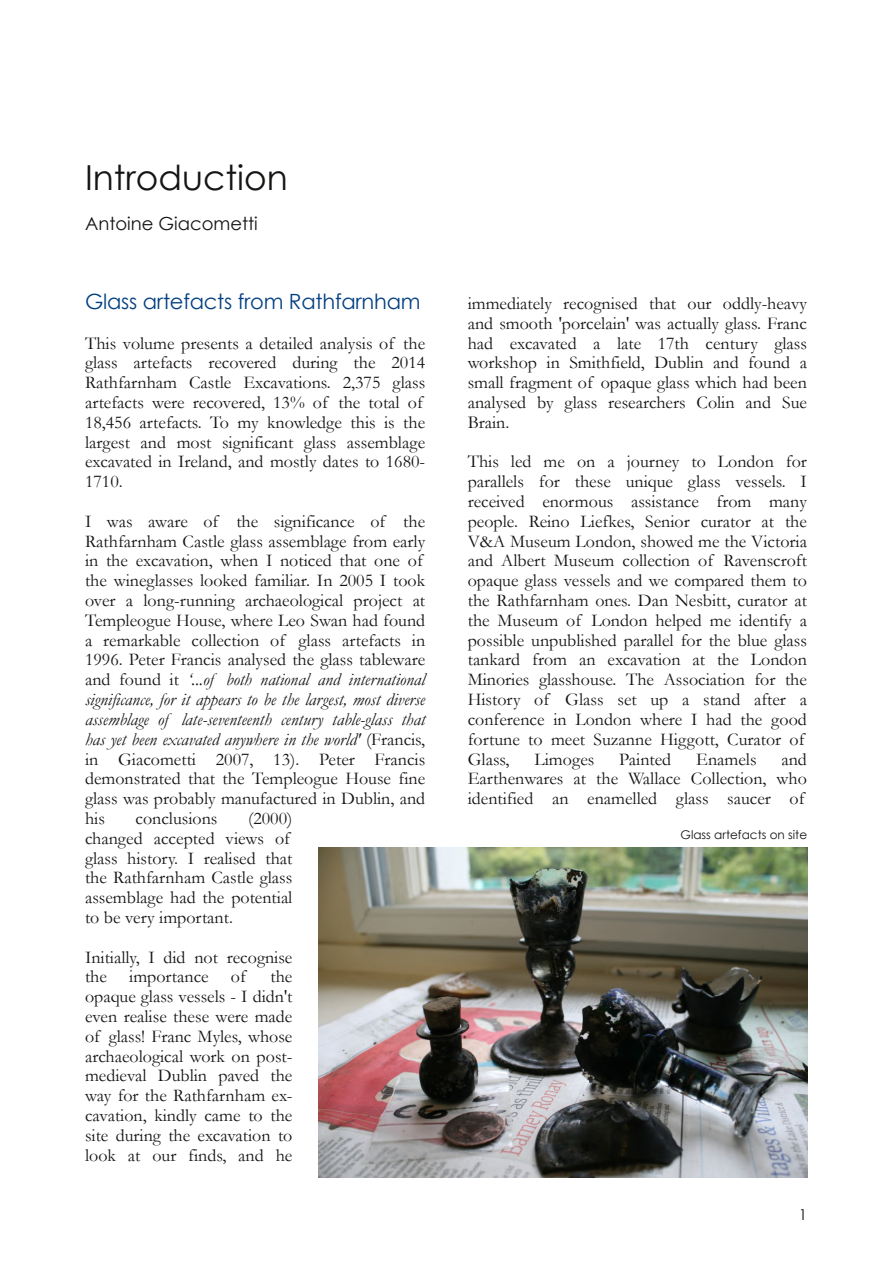
<style>
.page{position:relative;width:893px;height:1263px;background:#fff}
.page>*{position:absolute;margin:0;border:0;box-sizing:border-box;transform-origin:0 0}
.t1{font:34.5px "Century Gothic";color:#161413}
.t2{font:21px "Century Gothic";letter-spacing:-.01em;color:#034082}
.t3{font:18px/19.8px "Garamond";color:#161413}
.t4{font:18px "Century Gothic";color:#161413}
.t5{font:15px "Century Gothic";color:#161413}
.t6{font:12px "Century Gothic";color:#161413}
.s1{font-style:italic}
</style>
<div class="page">
<img style="left:319px;top:847px;width:489px;height:330px">
<h1 class="t1" style="left:85px;top:156px;width:204px">Introduction</h1>
<p class="t4" style="left:85px;top:212px;width:174px">Antoine Giacometti</p>
<p class="t2" style="left:85px;top:288px;width:337px">Glass artefacts from Rathfarnham</p>
<p class="t3" style="left:85px;top:333px;width:342px">This volume presents a detailed analysis of the glass artefacts recovered during the 2014<br>Rathfarnham Castle Excavations. 2,375 glass artefacts were recovered, 13% of the total of 18,456 artefacts. To my knowledge this is the largest and most significant glass assemblage excavated in Ireland, and mostly dates to 1680- 1710.</p>
<p class="t3" style="left:85px;top:512px;width:342px">I was aware of the significance of the Rathfarnham Castle glass assemblage from early in the excavation, when I noticed that one of the wineglasses looked familiar. In 2005 I took over a long-running archaeological project at Templeogue House, where Leo Swan had found a remarkable collection of glass artefacts in 1996. Peter Francis analysed the glass tableware and found it <span class="s1">‘...of both national and international significance, for it appears to be the largest, most diverse assemblage of late-seventeenth century table-glass that has yet been excavated anywhere in the world'</span> (Francis, in Giacometti 2007, 13). Peter Francis demonstrated that the Templeogue House fine glass was probably manufactured in Dublin, and his</p>
<p class="t3" style="left:136px;top:809px;width:83px">conclusions</p>
<p class="t3" style="left:85px;top:809px;width:209px;text-indent:163px">(2000) changed accepted views of glass history. I realised that the Rathfarnham Castle glass assemblage had the potential to be very important.</p>
<p class="t3" style="left:85px;top:947px;width:209px">Initially, I did not recognise the importance of</p>
<p class="t3" style="left:85px;top:967px;width:209px;text-align:justify;text-indent:185px">the opaque glass vessels - I didn't even realise these were made of glass! Franc Myles, whose archaeological work on post&shy;medieval Dublin paved the way for the Rathfarnham ex&shy;cavation, kindly came to the site during the excavation to look at our finds, and he</p>
<p class="t3" style="left:468px;top:294px;width:341px;text-align:justify">immediately recognised that our oddly-heavy and smooth 'porcelain' was actually glass. Franc had excavated a late 17th century glass workshop in Smithfield, Dublin and found a small fragment of opaque glass which had been analysed by glass researchers Colin and Sue Brain.</p>
<p class="t3" style="left:468px;top:452px;width:341px">This led me on a journey to London for parallels for these unique glass vessels. I received enormous assistance from many people. Reino Liefkes, Senior curator at the V&amp;A Museum London, showed me the Victoria and Albert Museum collection of Ravenscroft opaque glass vessels and we compared them to the Rathfarnham ones. Dan Nesbitt, curator at the Museum of London helped me identify a possible unpublished parallel for the blue glass tankard from an excavation at the London Minories glasshouse. The Association for the History of Glass set up a stand after a conference in London where I had the good fortune to meet Suzanne Higgott, Curator of Glass,</p>
<p class="t3" style="left:468px;top:749px;width:341px;text-align:justify;text-indent:314px">and Earthenwares at the Wallace Collection, who identified an enamelled glass saucer of</p>
<p class="t3" style="left:534px;top:749px;width:61px">Limoges</p>
<p class="t3" style="left:619px;top:749px;width:53px">Painted</p>
<p class="t3" style="left:696px;top:749px;width:62px">Enamels</p>
<p class="t6" style="left:681px;top:827px;width:128px">Glass artefacts on site</p>
<p class="t5" style="left:799px;top:1205px;width:10px">1</p>
</div>
